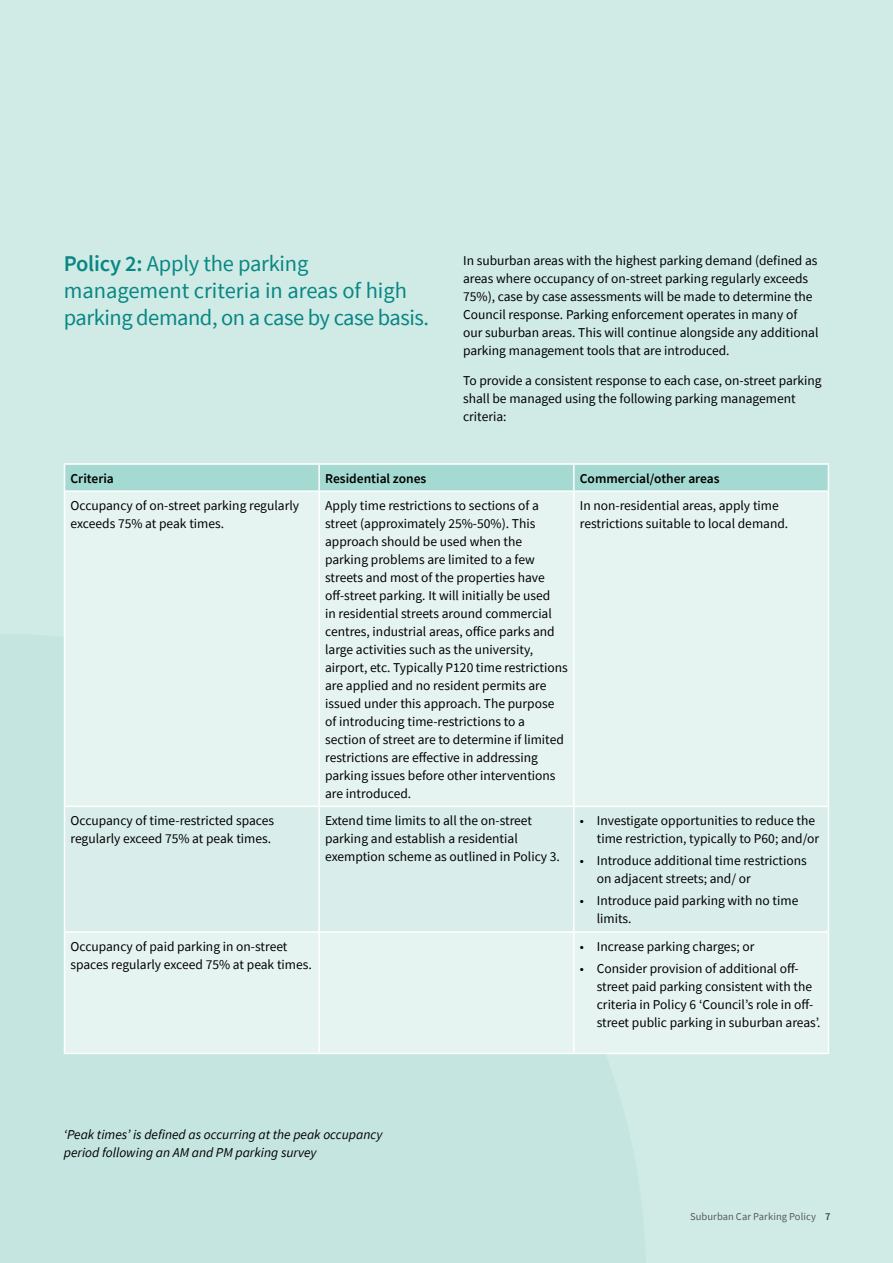
<style>
.page{position:relative;width:893px;height:1263px;background:#d0ebe6}
.page>*{position:absolute;margin:0;border:0;box-sizing:border-box;transform-origin:0 0}
.H2_sub_heading_green{font:22.5px/27px "Source Sans Pro";letter-spacing:-.01em;color:#098784}
.Body_1{font:13.5px/18px "Source Sans Pro";color:#000}
.Body_1-2{font:italic 13.5px/18px "Source Sans Pro";color:#000}
.Body_1-3{font:600 13.5px "Source Sans Pro";color:#000}
.t1{font:10.5px "Source Sans Pro";letter-spacing:.005em;color:#58595b}
.s1{font-weight:600}
.s2{font-weight:600;color:#414042}
</style>
<div class="page">
<div style="left:0;top:634px;width:646px;height:629px;background:#c5e6e0"></div>
<div style="left:65px;top:492px;width:763px;height:561px;background:#e6f4f1"></div>
<div style="left:65px;top:807px;width:763px;height:124px;background:#d9eeea"></div>
<hr style="left:64px;top:463px;width:255px;height:2px;background:#fff">
<hr style="left:319px;top:463px;width:255px;height:2px;background:#fff">
<hr style="left:574px;top:463px;width:255px;height:2px;background:#fff">
<div style="left:64px;top:464px;width:765px;height:26px;background:#a4dad2"></div>
<hr style="left:64px;top:490px;width:255px;height:2px;background:#fff">
<hr style="left:64px;top:492px;width:1px;height:313px;background:#fff">
<hr style="left:319px;top:490px;width:255px;height:2px;background:#fff">
<hr style="left:318px;top:492px;width:2px;height:313px;background:#fff">
<hr style="left:574px;top:490px;width:255px;height:2px;background:#fff">
<hr style="left:573px;top:492px;width:2px;height:313px;background:#fff">
<hr style="left:828px;top:492px;width:1px;height:313px;background:#fff">
<hr style="left:64px;top:805px;width:255px;height:2px;background:#fff">
<hr style="left:64px;top:807px;width:1px;height:124px;background:#fff">
<hr style="left:319px;top:805px;width:255px;height:2px;background:#fff">
<hr style="left:318px;top:807px;width:2px;height:124px;background:#fff">
<hr style="left:574px;top:805px;width:255px;height:2px;background:#fff">
<hr style="left:573px;top:807px;width:2px;height:124px;background:#fff">
<hr style="left:828px;top:807px;width:1px;height:124px;background:#fff">
<hr style="left:64px;top:931px;width:255px;height:2px;background:#fff">
<hr style="left:64px;top:933px;width:1px;height:120px;background:#fff">
<hr style="left:319px;top:931px;width:255px;height:2px;background:#fff">
<hr style="left:318px;top:933px;width:2px;height:120px;background:#fff">
<hr style="left:574px;top:931px;width:255px;height:2px;background:#fff">
<hr style="left:573px;top:933px;width:2px;height:120px;background:#fff">
<hr style="left:828px;top:933px;width:1px;height:120px;background:#fff">
<hr style="left:64px;top:1053px;width:255px;height:1px;background:#fff">
<hr style="left:319px;top:1053px;width:255px;height:1px;background:#fff">
<hr style="left:574px;top:1053px;width:255px;height:1px;background:#fff">
<p class="H2_sub_heading_green" style="left:64px;top:250px;width:367px"><span class="s1">Policy 2:</span> Apply the parking management criteria in areas of high parking demand, on a case by case basis.</p>
<p class="Body_1" style="left:463px;top:251px;width:357px">In suburban areas with the highest parking demand (defined as areas where occupancy of on-street parking regularly exceeds 75%), case by case assessments will be made to determine the Council response. Parking enforcement operates in many of our suburban areas. This will continue alongside any additional parking management tools that are introduced.</p>
<p class="Body_1" style="left:463px;top:372px;width:360px">To provide a consistent response to each case, on-street parking shall be managed using the following parking management criteria:</p>
<p class="Body_1-3" style="left:71px;top:469px;width:45px">Criteria</p>
<p class="Body_1-3" style="left:325px;top:469px;width:103px">Residential zones</p>
<p class="Body_1-3" style="left:580px;top:469px;width:141px">Commercial/other areas</p>
<p class="Body_1" style="left:71px;top:496px;width:230px">Occupancy of on-street parking regularly exceeds 75% at peak times.</p>
<p class="Body_1" style="left:325px;top:496px;width:244px">Apply time restrictions to sections of a street (approximately 25%-50%). This approach should be used when the parking problems are limited to a few streets and most of the properties have off-street parking. It will initially be used<br>in residential streets around commercial centres, industrial areas, office parks and large activities such as the university, airport, etc. Typically P120 time restrictions are applied and no resident permits are issued under this approach. The purpose of introducing time-restrictions to a section of street are to determine if limited restrictions are effective in addressing parking issues before other interventions are introduced.</p>
<p class="Body_1" style="left:580px;top:496px;width:210px">In non-residential areas, apply time restrictions suitable to local demand.</p>
<p class="Body_1" style="left:71px;top:811px;width:205px">Occupancy of time-restricted spaces regularly exceed 75% at peak times.</p>
<p class="Body_1" style="left:325px;top:811px;width:236px">Extend time limits to all the on-street parking and establish a residential exemption scheme as outlined in Policy 3.</p>
<p class="Body_1" style="left:580px;top:811px;width:241px;text-align:right">• Investigate opportunities to reduce the time restriction, typically to P60; and/or</p>
<p class="Body_1" style="left:597px;top:852px;width:212px;text-indent:-17px">• Introduce additional time restrictions on adjacent streets; and/ or</p>
<p class="Body_1" style="left:597px;top:892px;width:203px;text-indent:-17px">• Introduce paid parking with no time limits.</p>
<p class="Body_1" style="left:71px;top:937px;width:243px">Occupancy of paid parking in on-street spaces regularly exceed 75% at peak times.</p>
<p class="Body_1" style="left:580px;top:937px;width:176px">• Increase parking charges; or</p>
<p class="Body_1" style="left:597px;top:959px;width:225px;text-indent:-17px">• Consider provision of additional off&shy;street paid parking consistent with the criteria in Policy 6 ‘Council’s role in off&shy;street public parking in suburban areas’.</p>
<p class="Body_1-2" style="left:64px;top:1125px;width:320px">‘Peak times’ is defined as occurring at the peak occupancy period following an AM and PM parking survey</p>
<p class="t1" style="left:690px;top:1210px;width:142px">Suburban Car Parking Policy <span class="s2">7</span></p>
</div>
